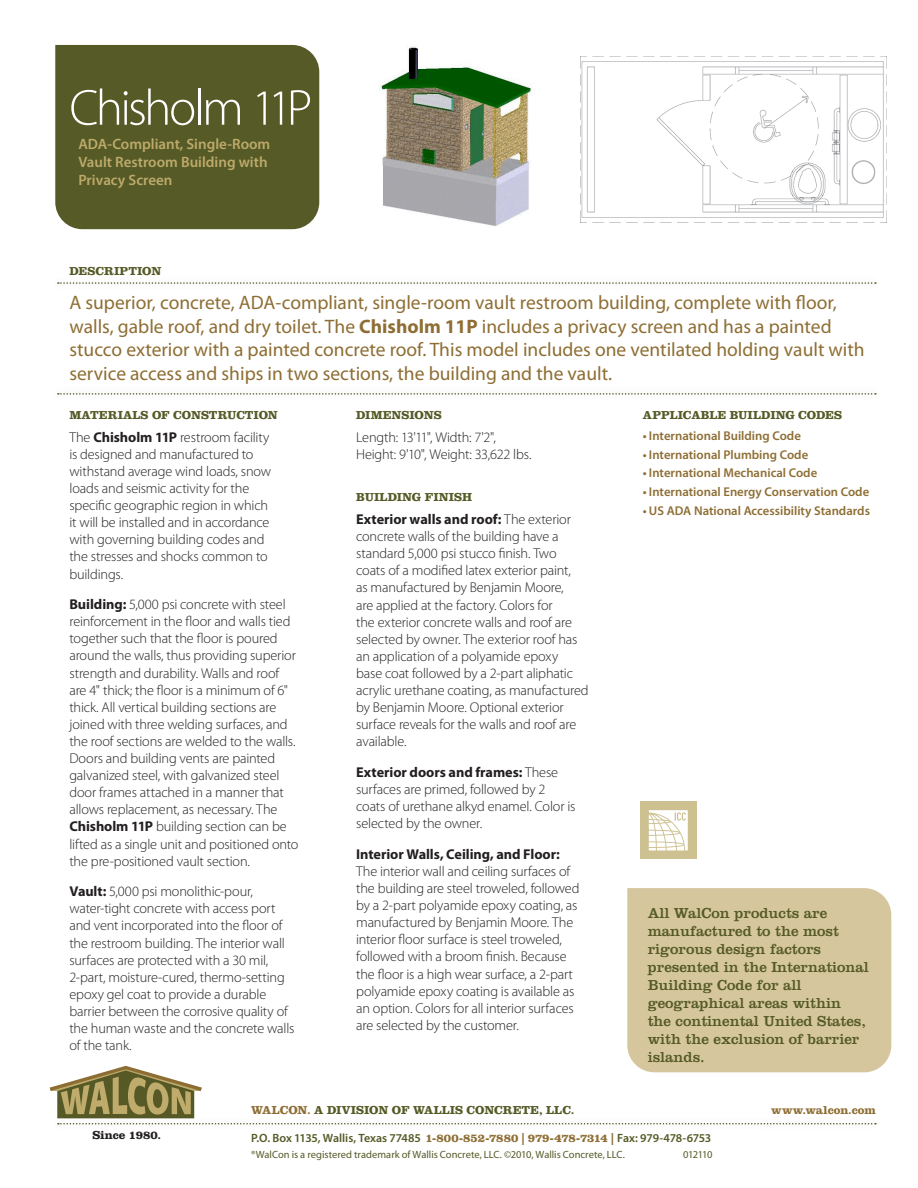
<style>
.page{position:relative;width:918px;height:1188px;background:#fff}
.page>*{position:absolute;margin:0;border:0;box-sizing:border-box;transform-origin:0 0}
.ProductTitle{font:300 51px "Myriad Pro";letter-spacing:-.055em;color:#fff}
.leadin{font:19.5px/23.4px "Myriad Pro";color:#8e6e34}
.manufactured{font:15px/18px "Clarendon";color:#555a26}
.SubTitle{font:600 15px/18px "Myriad Pro";color:#bdaa6b}
.smaller{font:300 14.25px/17.1px "Myriad Pro";letter-spacing:-.01em;color:#231f20}
.codes{font:600 12.75px "Myriad Pro";color:#8e6e34}
.subhead{font:700 12px "Clarendon";color:#555a26}
.subhead-2{font:600 12px "Myriad Pro";letter-spacing:-.015em;color:#555a26}
.subhead-3{font:700 12px "Clarendon";color:#8e6e34}
.t1{font:700 12px "Clarendon";color:#231f20}
.subhead-4{font:10.5px "Myriad Pro";color:#555a26}
.s1{font-weight:700}
.s2{color:#8e6e34}
.s3{font-family:"Clarendon";font-weight:700;color:#8e6e34}
</style>
<div class="page">
<div style="left:627px;top:888px;width:264px;height:182px;background:#d5c69e"></div>
<img style="left:580px;top:57px;width:304px;height:165px">
<img style="left:380px;top:46px;width:152px;height:180px">
<div style="left:55px;top:45px;width:264px;height:184px;background:#555a26"></div>
<div style="left:49px;top:1115px;width:833px;height:16px;background:#231f20;opacity:.5"></div>
<svg style="left:50px;top:1066px;width:826px;height:58px"></svg>
<svg style="left:58px;top:282px;width:818px;height:2px"></svg>
<svg style="left:58px;top:393px;width:818px;height:2px"></svg>
<div style="left:640px;top:801px;width:57px;height:58px;background:#cdc191"></div>
<svg style="left:649px;top:810px;width:39px;height:40px;background:#f2efe4"></svg>
<p class="ProductTitle" style="left:69px;top:80px;width:244px">Chisholm 11P</p>
<p class="SubTitle" style="left:78px;top:135px;width:193px">ADA-Compliant, Single-Room<br>Vault Restroom Building with<br>Privacy Screen</p>
<p class="subhead" style="left:69px;top:263px;width:93px">DESCRIPTION</p>
<p class="leadin" style="left:69px;top:291px;width:797px">A superior, concrete, ADA-compliant, single-room vault restroom building, complete with floor, walls, gable roof, and dry toilet. The <span class="s1">Chisholm 11P</span> includes a privacy screen and has a painted stucco exterior with a painted concrete roof. This model includes one ventilated holding vault with service access and ships in two sections, the building and the vault.</p>
<p class="subhead" style="left:69px;top:407px;width:210px">MATERIALS OF CONSTRUCTION</p>
<p class="smaller" style="left:69px;top:429px;width:203px">The <span class="s1">Chisholm 11P</span> restroom facility is designed and manufactured to withstand average wind loads, snow loads and seismic activity for the specific geographic region in which it will be installed and in accordance with governing building codes and the stresses and shocks common to buildings.</p>
<p class="smaller" style="left:69px;top:596px;width:231px"><span class="s1">Building:</span> 5,000 psi concrete with steel reinforcement in the floor and walls tied together such that the floor is poured around the walls, thus providing superior strength and durability. Walls and roof are 4" thick; the floor is a minimum of 6" thick. All vertical building sections are joined with three welding surfaces, and the roof sections are welded to the walls.<br>Doors and building vents are painted galvanized steel, with galvanized steel door frames attached in a manner that allows replacement, as necessary. The <span class="s1">Chisholm 11P</span> building section can be lifted as a single unit and positioned onto the pre-positioned vault section.</p>
<p class="smaller" style="left:69px;top:883px;width:226px"><span class="s1">Vault:</span> 5,000 psi monolithic-pour, water-tight concrete with access port and vent incorporated into the floor of the restroom building. The interior wall surfaces are protected with a 30 mil, 2-part, moisture-cured, thermo-setting epoxy gel coat to provide a durable barrier between the corrosive quality of the human waste and the concrete walls of the tank.</p>
<p class="subhead" style="left:356px;top:407px;width:87px">DIMENSIONS</p>
<p class="smaller" style="left:356px;top:429px;width:177px">Length: 13'11", Width: 7'2",<br>Height: 9'10", Weight: 33,622 lbs.</p>
<p class="subhead" style="left:356px;top:490px;width:117px">BUILDING FINISH</p>
<p class="smaller" style="left:356px;top:511px;width:234px"><span class="s1">Exterior walls and roof:</span> The exterior concrete walls of the building have a standard 5,000 psi stucco finish. Two coats of a modified latex exterior paint,<br>as manufactured by Benjamin Moore,<br>are applied at the factory. Colors for<br>the exterior concrete walls and roof are selected by owner. The exterior roof has an application of a polyamide epoxy<br>base coat followed by a 2-part aliphatic acrylic urethane coating, as manufactured by Benjamin Moore. Optional exterior surface reveals for the walls and roof are available.</p>
<p class="smaller" style="left:356px;top:764px;width:221px"><span class="s1">Exterior doors and frames:</span> These surfaces are primed, followed by 2 coats of urethane alkyd enamel. Color is selected by the owner.</p>
<p class="smaller" style="left:356px;top:846px;width:225px"><span class="s1">Interior Walls, Ceiling, and Floor:<br></span>The interior wall and ceiling surfaces of the building are steel troweled, followed by a 2-part polyamide epoxy coating, as manufactured by Benjamin Moore. The interior floor surface is steel troweled, followed with a broom finish. Because the floor is a high wear surface, a 2-part polyamide epoxy coating is available as an option. Colors for all interior surfaces are selected by the customer.</p>
<p class="subhead" style="left:643px;top:407px;width:201px">APPLICABLE BUILDING CODES</p>
<p class="codes" style="left:643px;top:428px;width:160px">• International Building Code</p>
<p class="codes" style="left:643px;top:446px;width:167px">• International Plumbing Code</p>
<p class="codes" style="left:643px;top:465px;width:176px">• International Mechanical Code</p>
<p class="codes" style="left:643px;top:484px;width:228px">• International Energy Conservation Code</p>
<p class="codes" style="left:643px;top:502px;width:229px">• US ADA National Accessibility Standards</p>
<p class="manufactured" style="left:648px;top:904px;width:223px">All WalCon products are manufactured to the most rigorous design factors presented in the International<br>Building Code for all geographical areas within<br>the continental United States, with the exclusion of barrier islands.</p>
<p class="t1" style="left:92px;top:1128px;width:70px">Since 1980.</p>
<p class="subhead" style="left:251px;top:1103px;width:325px"><span class="s2">WALCON.</span> A DIVISION OF WALLIS CONCRETE, LLC.</p>
<p class="subhead-3" style="left:771px;top:1103px;width:106px">www.walcon.com</p>
<p class="subhead-2" style="left:251px;top:1130px;width:462px">P.O. Box 1135, Wallis, Texas 77485 <span class="s3">1-800-852-7880 | 979-478-7314 |</span> Fax: 979-478-6753</p>
<p class="subhead-4" style="left:251px;top:1148px;width:375px">®WalCon is a registered trademark of Wallis Concrete, LLC. ©2010, Wallis Concrete, LLC.</p>
<p class="subhead-4" style="left:683px;top:1148px;width:31px">012110</p>
</div>
